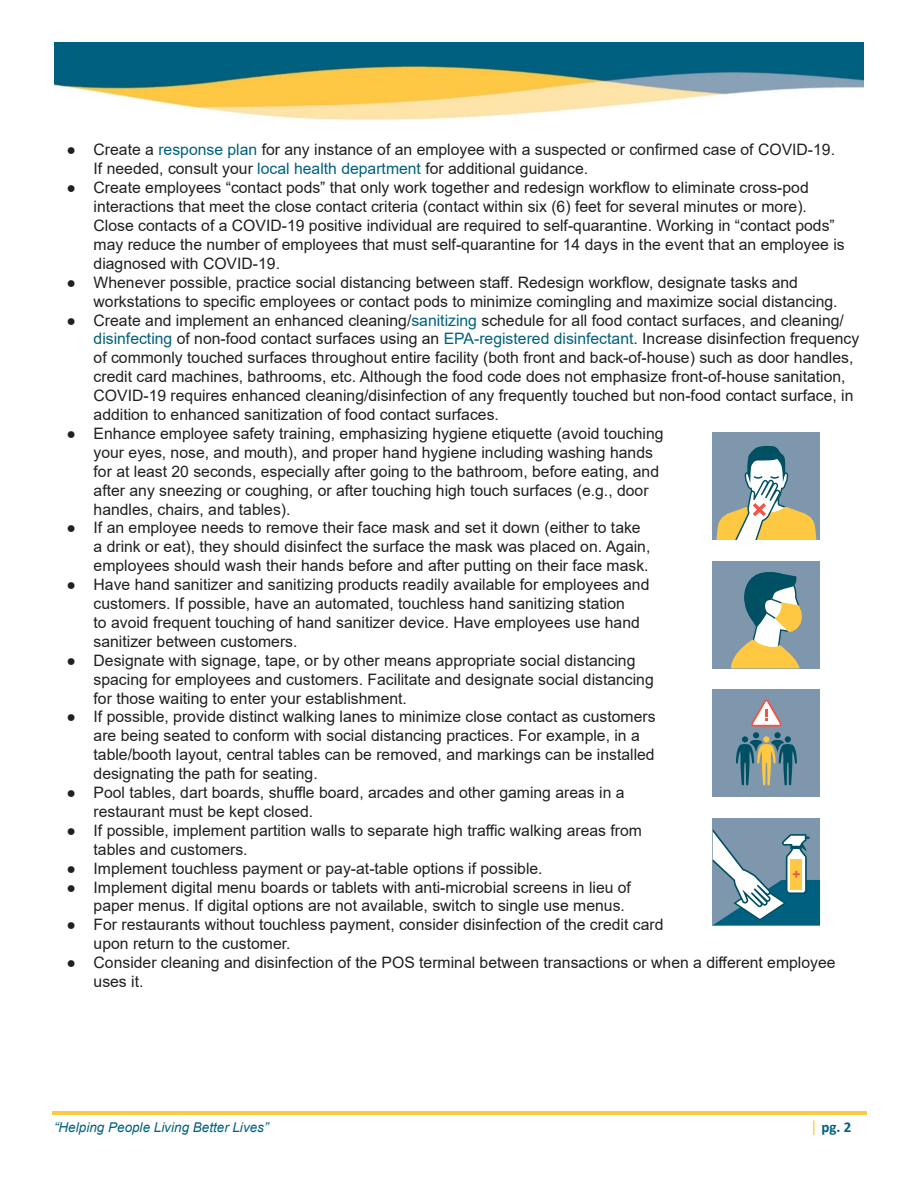
<style>
.page{position:relative;width:918px;height:1188px;background:#fff}
.page>*{position:absolute;margin:0;border:0;box-sizing:border-box;transform-origin:0 0}
.t1{font:15.75px/18.9px "Arial";color:#231f20}
.t2{font:700 15px "Calibri";color:#00607f}
.t3{font:italic 13.5px "Arial";letter-spacing:.005em;color:#00607f}
.s1{color:#00607f}
.s2{font-weight:400;font-size:16.5px;color:#ffc843}
</style>
<div class="page">
<hr style="left:52px;top:1111px;width:814px;height:4px;background:#ffc843">
<img style="left:54px;top:43px;width:810px;height:78px">
<div style="left:713px;top:433px;width:107px;height:107px;background:#7f97ac"></div>
<svg style="left:716px;top:445px;width:100px;height:95px"></svg>
<div style="left:713px;top:561px;width:107px;height:107px;background:#7f97ac"></div>
<svg style="left:731px;top:572px;width:71px;height:96px"></svg>
<div style="left:713px;top:690px;width:107px;height:107px;background:#7f97ac"></div>
<svg style="left:736px;top:699px;width:61px;height:86px"></svg>
<div style="left:713px;top:818px;width:107px;height:107px;background:#7f97ac"></div>
<svg style="left:713px;top:829px;width:107px;height:96px"></svg>
<p class="t1" style="left:67px;top:140px;width:770px">● Create a <span class="s1">response plan</span> for any instance of an employee with a suspected or confirmed case of COVID-19.</p>
<p class="t1" style="left:94px;top:159px;width:496px">If needed, consult your <span class="s1">local health department</span> for additional guidance.</p>
<p class="t1" style="left:94px;top:178px;width:753px;text-indent:-27px">● Create employees “contact pods” that only work together and redesign workflow to eliminate cross-pod interactions that meet the close contact criteria (contact within six (6) feet for several minutes or more).<br>Close contacts of a COVID-19 positive individual are required to self-quarantine. Working in “contact pods” may reduce the number of employees that must self-quarantine for 14 days in the event that an employee is diagnosed with COVID-19.</p>
<p class="t1" style="left:94px;top:273px;width:745px;text-indent:-27px">● Whenever possible, practice social distancing between staff. Redesign workflow, designate tasks and workstations to specific employees or contact pods to minimize comingling and maximize social distancing.</p>
<p class="t1" style="left:94px;top:310px;width:767px;text-indent:-27px">● Create and implement an enhanced cleaning/<span class="s1">sanitizing</span> schedule for all food contact surfaces, and cleaning/ <span class="s1">disinfecting</span> of non-food contact surfaces using an <span class="s1">EPA-registered disinfectant</span>. Increase disinfection frequency of commonly touched surfaces throughout entire facility (both front and back-of-house) such as door handles, credit card machines, bathrooms, etc. Although the food code does not emphasize front-of-house sanitation, COVID-19 requires enhanced cleaning/disinfection of any frequently touched but non-food contact surface, in addition to enhanced sanitization of food contact surfaces.</p>
<p class="t1" style="left:94px;top:424px;width:571px;text-indent:-27px">● Enhance employee safety training, emphasizing hygiene etiquette (avoid touching your eyes, nose, and mouth), and proper hand hygiene including washing hands for at least 20 seconds, especially after going to the bathroom, before eating, and after any sneezing or coughing, or after touching high touch surfaces (e.g., door handles, chairs, and tables).</p>
<p class="t1" style="left:94px;top:518px;width:558px;text-indent:-27px">● If an employee needs to remove their face mask and set it down (either to take a drink or eat), they should disinfect the surface the mask was placed on. Again, employees should wash their hands before and after putting on their face mask.</p>
<p class="t1" style="left:94px;top:575px;width:557px;text-indent:-27px">● Have hand sanitizer and sanitizing products readily available for employees and customers. If possible, have an automated, touchless hand sanitizing station<br>to avoid frequent touching of hand sanitizer device. Have employees use hand sanitizer between customers.</p>
<p class="t1" style="left:94px;top:651px;width:562px;text-indent:-27px">● Designate with signage, tape, or by other means appropriate social distancing spacing for employees and customers. Facilitate and designate social distancing for those waiting to enter your establishment.</p>
<p class="t1" style="left:94px;top:707px;width:563px;text-indent:-27px">● If possible, provide distinct walking lanes to minimize close contact as customers are being seated to conform with social distancing practices. For example, in a table/booth layout, central tables can be removed, and markings can be installed designating the path for seating.</p>
<p class="t1" style="left:94px;top:783px;width:533px;text-indent:-27px">● Pool tables, dart boards, shuffle board, arcades and other gaming areas in a restaurant must be kept closed.</p>
<p class="t1" style="left:94px;top:821px;width:550px;text-indent:-27px">● If possible, implement partition walls to separate high traffic walking areas from tables and customers.</p>
<p class="t1" style="left:67px;top:859px;width:478px">● Implement touchless payment or pay-at-table options if possible.</p>
<p class="t1" style="left:94px;top:877px;width:539px;text-indent:-27px">● Implement digital menu boards or tablets with anti-microbial screens in lieu of paper menus. If digital options are not available, switch to single use menus.</p>
<p class="t1" style="left:94px;top:915px;width:571px;text-indent:-27px">● For restaurants without touchless payment, consider disinfection of the credit card upon return to the customer.</p>
<p class="t1" style="left:94px;top:953px;width:743px;text-indent:-27px">● Consider cleaning and disinfection of the POS terminal between transactions or when a different employee uses it.</p>
<p class="t3" style="left:54px;top:1118px;width:216px">“Helping People Living Better Lives”</p>
<p class="t2" style="left:810px;top:1116px;width:43px"><span class="s2">|</span> pg. 2</p>
</div>
